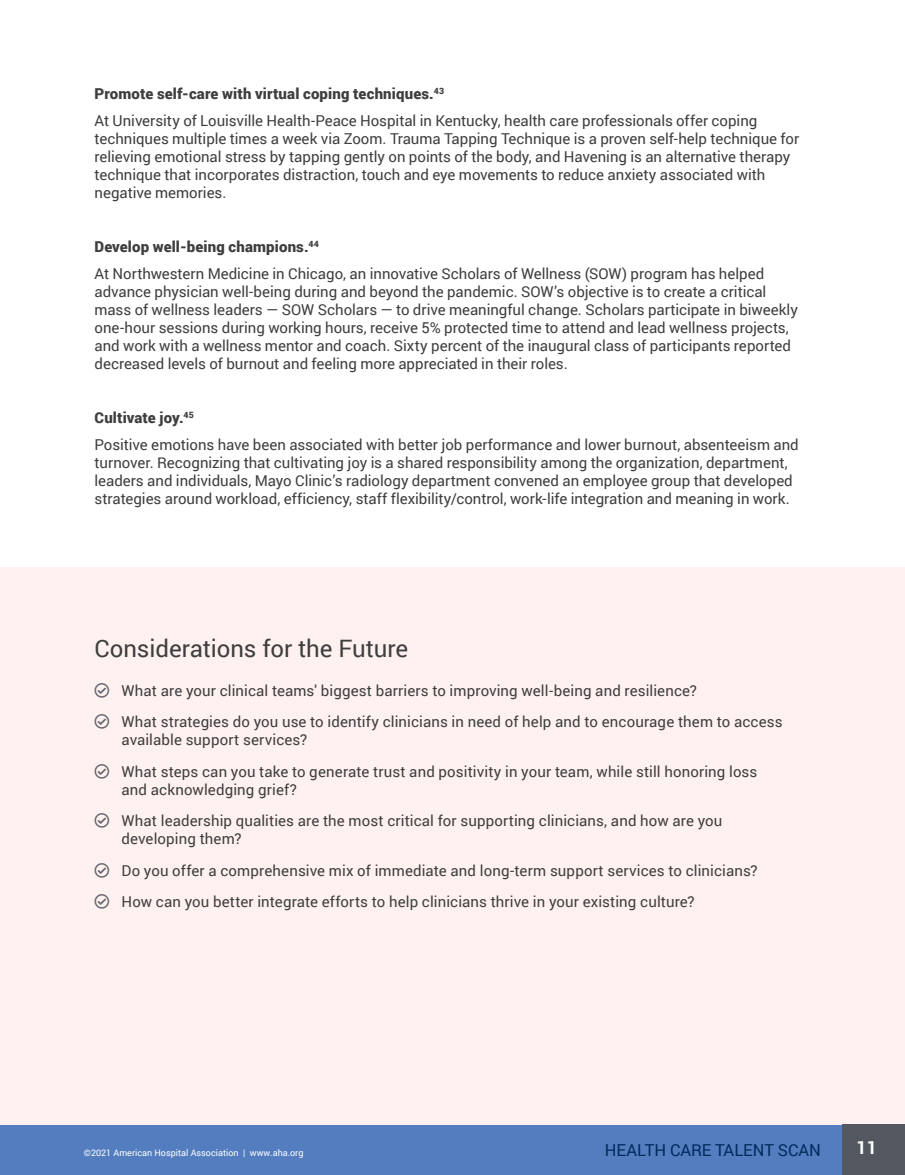
<style>
.page{position:relative;width:905px;height:1175px;background:#fff}
.page>*{position:absolute;margin:0;border:0;box-sizing:border-box;transform-origin:0 0}
.subhed_1{font:24px "Roboto";letter-spacing:-.005em;color:#3e3e3f}
.t1{font:700 18px "Roboto";color:#fff}
.t2{font:16.5px "Roboto";letter-spacing:-.005em;color:#002b5c}
.Body{font:15px/18px "Roboto";color:#3e3e3f}
.Section{font:900 15px "Roboto";letter-spacing:.01em;color:#3e3e3f}
.t3{font:9px "Roboto";color:#fff}
</style>
<div class="page">
<div style="left:0;top:567px;width:904px;height:607px;background:#fff1f0"></div>
<div style="left:0;top:1124px;width:851px;height:50px;background:#537dbf"></div>
<div style="left:842px;top:1124px;width:62px;height:50px;background:#535860"></div>
<p class="Section" style="left:94px;top:83px;width:351px">Promote self-care with virtual coping techniques.<sup>43</sup></p>
<p class="Body" style="left:94px;top:111px;width:706px">At University of Louisville Health-Peace Hospital in Kentucky, health care professionals offer coping techniques multiple times a week via Zoom. Trauma Tapping Technique is a proven self-help technique for relieving emotional stress by tapping gently on points of the body, and Havening is an alternative therapy technique that incorporates distraction, touch and eye movements to reduce anxiety associated with negative memories.</p>
<p class="Section" style="left:94px;top:236px;width:226px">Develop well-being champions.<sup>44</sup></p>
<p class="Body" style="left:94px;top:264px;width:704px">At Northwestern Medicine in Chicago, an innovative Scholars of Wellness (SOW) program has helped advance physician well-being during and beyond the pandemic. SOW’s objective is to create a critical mass of wellness leaders — SOW Scholars — to drive meaningful change. Scholars participate in biweekly one-hour sessions during working hours, receive 5% protected time to attend and lead wellness projects, and work with a wellness mentor and coach. Sixty percent of the inaugural class of participants reported decreased levels of burnout and feeling more appreciated in their roles.</p>
<p class="Section" style="left:94px;top:407px;width:101px">Cultivate joy.<sup>45</sup></p>
<p class="Body" style="left:94px;top:435px;width:705px">Positive emotions have been associated with better job performance and lower burnout, absenteeism and turnover. Recognizing that cultivating joy is a shared responsibility among the organization, department, leaders and individuals, Mayo Clinic’s radiology department convened an employee group that developed strategies around workload, efficiency, staff flexibility/control, work-life integration and meaning in work.</p>
<p class="subhed_1" style="left:94px;top:632px;width:315px">Considerations for the Future</p>
<p class="Body" style="left:122px;top:680px;width:577px">What are your clinical teams' biggest barriers to improving well-being and resilience?</p>
<p class="Body" style="left:122px;top:712px;width:662px">What strategies do you use to identify clinicians in need of help and to encourage them to access available support services?</p>
<p class="Body" style="left:122px;top:761px;width:637px">What steps can you take to generate trust and positivity in your team, while still honoring loss and acknowledging grief?</p>
<p class="Body" style="left:122px;top:811px;width:602px">What leadership qualities are the most critical for supporting clinicians, and how are you developing them?</p>
<p class="Body" style="left:122px;top:860px;width:637px">Do you offer a comprehensive mix of immediate and long-term support services to clinicians?</p>
<p class="Body" style="left:122px;top:892px;width:574px">How can you better integrate efforts to help clinicians thrive in your existing culture?</p>
<p class="t3" style="left:84px;top:1146px;width:221px">©2021 American Hospital Association | www.aha.org</p>
<p class="t2" style="left:605px;top:1138px;width:218px">HEALTH CARE TALENT SCAN</p>
<p class="t1" style="left:856px;top:1135px;width:22px">11</p>
</div>
